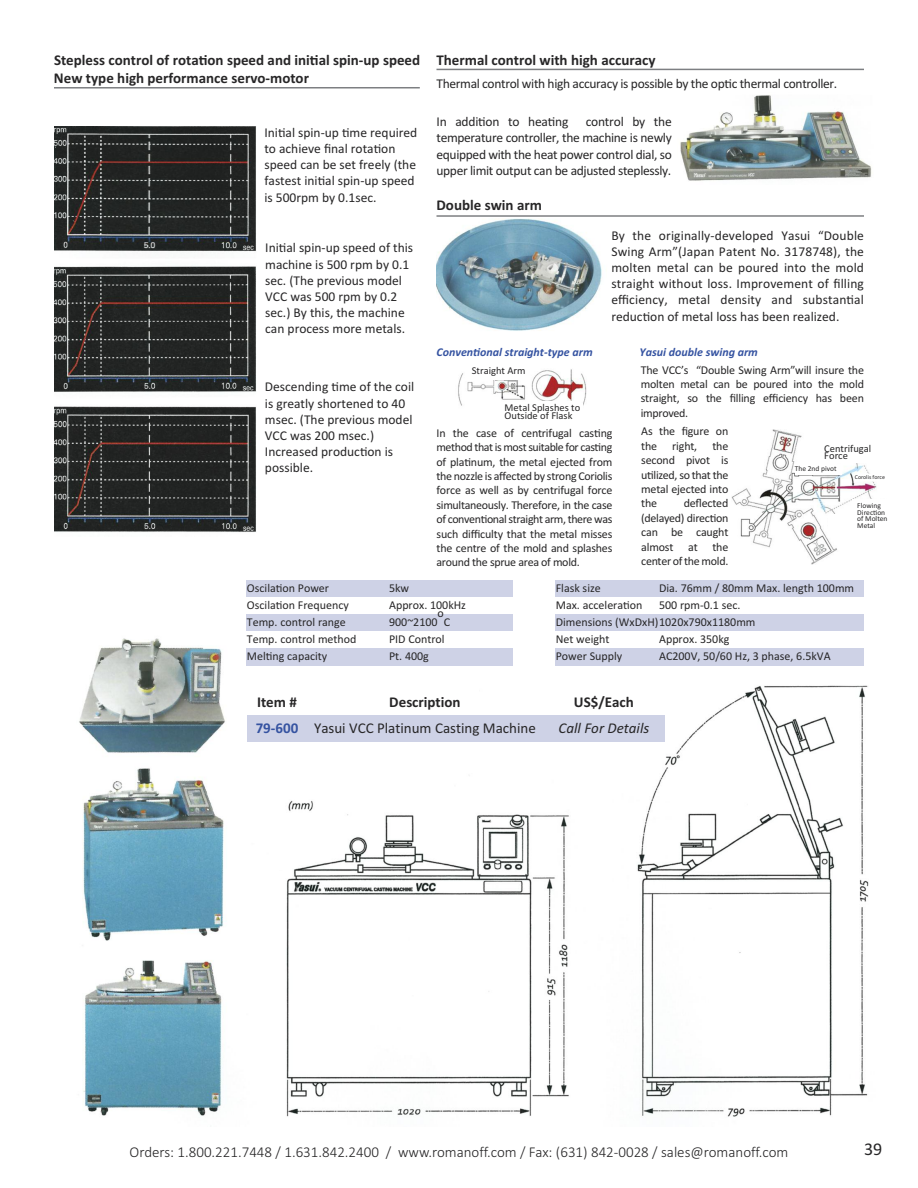
<style>
.page{position:relative;width:918px;height:1188px;background:#fff}
.page>*{position:absolute;margin:0;border:0;box-sizing:border-box;transform-origin:0 0}
.t1{font:18px "Calibri";color:#272627}
.t2{font:700 15px/18px "Calibri";color:#272627}
.t3{font:300 15px "Calibri";color:#272627}
.t4{font:15px "Calibri";color:#272627}
.t5{font:italic 15px "Calibri";color:#272627}
.t6{font:13.5px/16.2px "Calibri";color:#272627}
.t7{font:13.5px "Calibri";letter-spacing:-.025em;color:#272627}
.t8{font:12px/14.4px "Calibri";color:#272627;text-align:justify}
.t9{font:italic 700 12px "Calibri";color:#3553a1}
.t10{font:10.5px/7.5px "Calibri";color:#272627}
.t11{font:7.5px/6.9px "Calibri";color:#272627}
.t12{font:5.85px "Calibri";color:#272627}
.s1{font-weight:700;color:#3553a1}
</style>
<div class="page">
<img style="left:732px;top:429px;width:145px;height:136px">
<div style="left:795px;top:466px;width:47px;height:9px;background:#fff"></div>
<div style="left:855px;top:474px;width:32px;height:7px;background:#fff"></div>
<img style="left:458px;top:369px;width:129px;height:37px">
<img style="left:79px;top:580px;width:790px;height:537px">
<img style="left:54px;top:127px;width:202px;height:405px">
<img style="left:680px;top:95px;width:192px;height:86px">
<img style="left:436px;top:218px;width:166px;height:113px">
<hr style="left:54px;top:87px;width:366px;height:2px;background:#7d7f82">
<hr style="left:436px;top:69px;width:428px;height:1px;background:#7d7f82">
<hr style="left:436px;top:215px;width:428px;height:2px;background:#7d7f82">
<div style="left:247px;top:580px;width:142px;height:18px;background:#ced2e6"></div>
<div style="left:389px;top:580px;width:124px;height:18px;background:#ced2e6"></div>
<div style="left:247px;top:598px;width:142px;height:17px;background:#fff"></div>
<div style="left:389px;top:598px;width:124px;height:17px;background:#fff"></div>
<div style="left:247px;top:615px;width:142px;height:17px;background:#ced2e6"></div>
<div style="left:389px;top:615px;width:124px;height:17px;background:#ced2e6"></div>
<div style="left:247px;top:632px;width:142px;height:17px;background:#fff"></div>
<div style="left:389px;top:632px;width:124px;height:17px;background:#fff"></div>
<div style="left:247px;top:649px;width:142px;height:17px;background:#ced2e6"></div>
<div style="left:389px;top:649px;width:124px;height:17px;background:#ced2e6"></div>
<div style="left:556px;top:580px;width:103px;height:18px;background:#ced2e6"></div>
<div style="left:659px;top:580px;width:205px;height:18px;background:#ced2e6"></div>
<div style="left:556px;top:598px;width:103px;height:17px;background:#fff"></div>
<div style="left:659px;top:598px;width:205px;height:17px;background:#fff"></div>
<div style="left:556px;top:615px;width:103px;height:17px;background:#ced2e6"></div>
<div style="left:659px;top:615px;width:205px;height:17px;background:#ced2e6"></div>
<div style="left:556px;top:632px;width:103px;height:17px;background:#fff"></div>
<div style="left:659px;top:632px;width:205px;height:17px;background:#fff"></div>
<div style="left:556px;top:649px;width:103px;height:17px;background:#ced2e6"></div>
<div style="left:659px;top:649px;width:205px;height:17px;background:#ced2e6"></div>
<div style="left:247px;top:715px;width:60px;height:26px;background:#ced2e6"></div>
<div style="left:307px;top:715px;width:236px;height:26px;background:#ced2e6"></div>
<div style="left:543px;top:715px;width:122px;height:26px;background:#ced2e6"></div>
<div style="left:528px;top:402px;width:52px;height:15px;background:#fff"></div>
<div style="left:469px;top:364px;width:53px;height:16px;background:#fff"></div>
<div style="left:825px;top:448px;width:52px;height:15px;background:#fff"></div>
<div style="left:828px;top:515px;width:52px;height:15px;background:#fff"></div>
<div style="left:852px;top:499px;width:38px;height:16px;background:#fff"></div>
<div style="left:472px;top:366px;width:54px;height:11px;background:#fff"></div>
<div style="left:505px;top:403px;width:78px;height:19px;background:#fff"></div>
<div style="left:824px;top:444px;width:49px;height:18px;background:#fff"></div>
<div style="left:857px;top:502px;width:31px;height:32px;background:#fff"></div>
<p class="t2" style="left:54px;top:51px;width:368px">Stepless control of rotation speed and initial spin-up speed<br>New type high performance servo-motor</p>
<p class="t2" style="left:436px;top:51px;width:221px">Thermal control with high accuracy</p>
<p class="t7" style="left:436px;top:75px;width:402px">Thermal control with high accuracy is possible by the optic thermal controller.</p>
<p class="t6" style="left:436px;top:113px;width:133px">In addition to heating</p>
<p class="t6" style="left:436px;top:113px;width:237px;text-align:justify;text-indent:149px">control by the temperature controller, the machine is newly equipped with the heat power control dial, so upper limit output can be adjusted steplessly.</p>
<p class="t6" style="left:264px;top:124px;width:154px">Initial spin-up time required to achieve final rotation speed can be set freely (the fastest initial spin-up speed is 500rpm by 0.1sec.</p>
<p class="t6" style="left:265px;top:240px;width:149px">Initial spin-up speed of this machine is 500 rpm by 0.1 sec. (The previous model<br>VCC was 500 rpm by 0.2 sec.) By this, the machine can process more metals.</p>
<p class="t2" style="left:436px;top:196px;width:107px">Double swin arm</p>
<p class="t6" style="left:611px;top:227px;width:254px;text-align:justify">By the originally-developed Yasui “Double Swing Arm”(Japan Patent No. 3178748), the molten metal can be poured into the mold straight without loss. Improvement of filling efficiency, metal density and substantial reduction of metal loss has been realized.</p>
<p class="t6" style="left:265px;top:379px;width:151px">Descending time of the coil is greatly shortened to 40 msec. (The previous model<br>VCC was 200 msec.)<br>Increased production is possible.</p>
<p class="t9" style="left:436px;top:345px;width:158px">Conventional straight-type arm</p>
<p class="t9" style="left:640px;top:344px;width:120px">Yasui double swing arm</p>
<p class="t10" style="left:472px;top:367px;width:55px">Straight Arm</p>
<p class="t10" style="left:505px;top:404px;width:77px">Metal Splashes to<br>Outside of Flask</p>
<p class="t8" style="left:436px;top:425px;width:177px">In the case of centrifugal casting method that is most suitable for casting of platinum, the metal ejected from the nozzle is affected by strong Coriolis force as well as by centrifugal force simultaneously. Therefore, in the case of conventional straight arm, there was such difficulty that the metal misses the centre of the mold and splashes around the sprue area of mold.</p>
<p class="t8" style="left:641px;top:362px;width:225px">The VCC’s “Double Swing Arm”will insure the molten metal can be poured into the mold straight, so the filling efficiency has been improved.</p>
<p class="t8" style="left:641px;top:424px;width:89px">As the figure on the</p>
<p class="t8" style="left:641px;top:438px;width:89px;text-indent:71px">the second pivot is utilized, so that the metal ejected into the</p>
<p class="t8" style="left:672px;top:438px;width:26px">right,</p>
<p class="t10" style="left:824px;top:444px;width:49px">Centrifugal<br>Force</p>
<p class="t11" style="left:795px;top:465px;width:43px">The 2nd pivot</p>
<p class="t12" style="left:855px;top:473px;width:31px">Corolis force</p>
<p class="t8" style="left:641px;top:496px;width:89px;text-indent:42px">deflected (delayed) direction can be caught almost at the center of the mold.</p>
<p class="t11" style="left:857px;top:502px;width:32px">Flowing<br>Direction of Molten<br>Metal</p>
<p class="t8" style="left:247px;top:581px;width:84px">Oscilation Power</p>
<p class="t8" style="left:389px;top:581px;width:22px">5kw</p>
<p class="t8" style="left:247px;top:598px;width:104px">Oscilation Frequency</p>
<p class="t8" style="left:389px;top:598px;width:78px">Approx. 100kHz</p>
<p class="t8" style="left:247px;top:615px;width:101px">Temp. control range</p>
<p class="t8" style="left:389px;top:615px;width:50px">900~2100</p>
<p class="t8" style="left:438px;top:605px;width:8px">o</p>
<p class="t8" style="left:444px;top:615px;width:8px">C</p>
<p class="t8" style="left:247px;top:632px;width:111px">Temp. control method</p>
<p class="t8" style="left:389px;top:632px;width:57px">PID Control</p>
<p class="t8" style="left:247px;top:649px;width:82px">Melting capacity</p>
<p class="t8" style="left:389px;top:649px;width:41px">Pt. 400g</p>
<p class="t8" style="left:556px;top:581px;width:47px">Flask size</p>
<p class="t8" style="left:659px;top:581px;width:197px">Dia. 76mm / 80mm Max. length 100mm</p>
<p class="t8" style="left:556px;top:598px;width:88px">Max. acceleration</p>
<p class="t8" style="left:556px;top:596px;width:201px;line-height:17.1px;text-align:left;text-indent:103px">500 rpm-0.1 sec.<br>Dimensions (WxDxH)1020x790x1180mm<br>Net weight</p>
<p class="t8" style="left:659px;top:632px;width:72px">Approx. 350kg</p>
<p class="t8" style="left:556px;top:649px;width:68px">Power Supply</p>
<p class="t8" style="left:659px;top:649px;width:173px">AC200V, 50/60 Hz, 3 phase, 6.5kVA</p>
<p class="t2" style="left:257px;top:693px;width:41px">Item #</p>
<p class="t2" style="left:389px;top:693px;width:73px">Description</p>
<p class="t2" style="left:574px;top:693px;width:61px">US$/Each</p>
<p class="t4" style="left:256px;top:719px;width:282px"><span class="s1">79-600</span> Yasui VCC Platinum Casting Machine</p>
<p class="t5" style="left:559px;top:719px;width:92px">Call For Details</p>
<p class="t3" style="left:130px;top:1143px;width:660px">Orders: 1.800.221.7448 / 1.631.842.2400 / www.romanoff.com / Fax: (631) 842-0028 / sales@romanoff.com</p>
<p class="t1" style="left:864px;top:1139px;width:20px">39</p>
</div>
